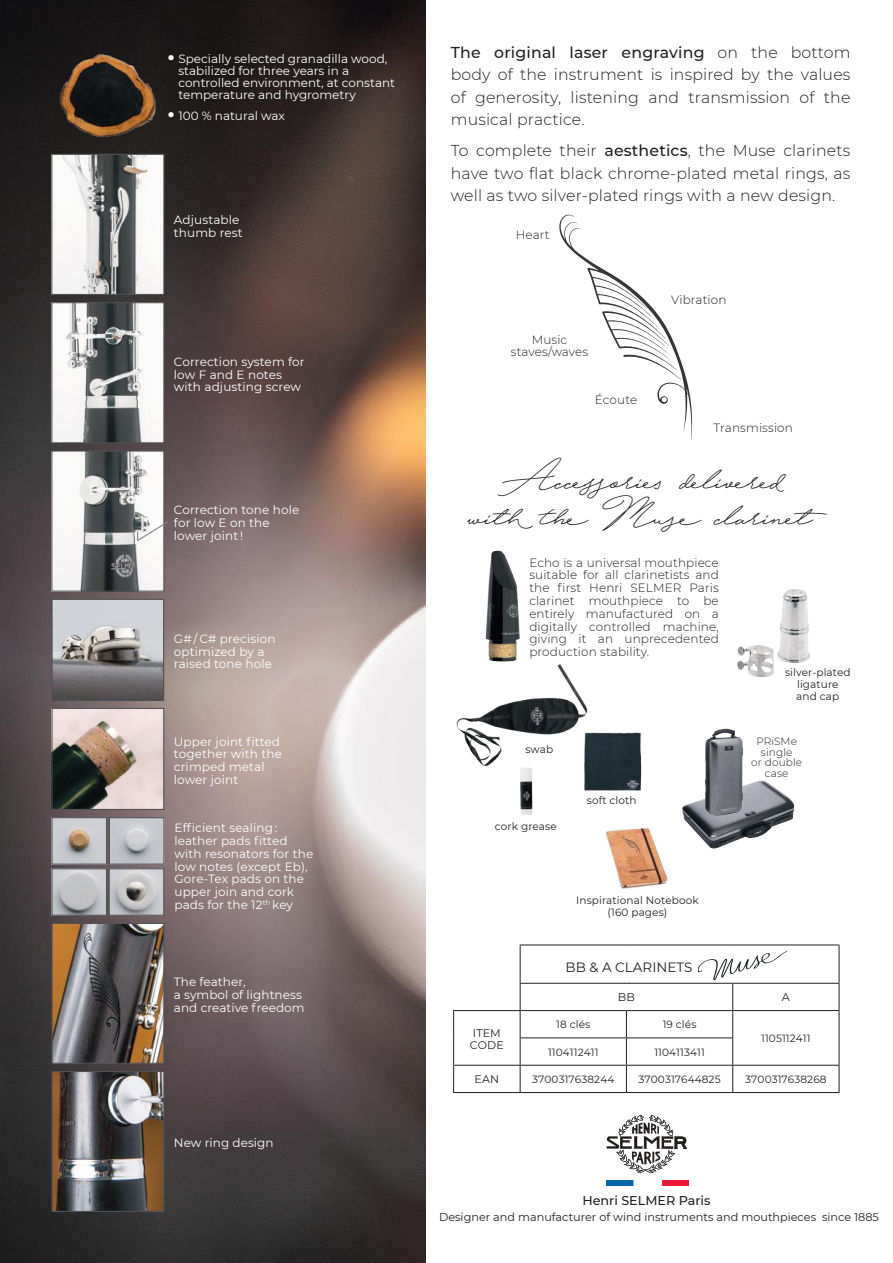
<style>
.page{position:relative;width:893px;height:1263px;background:#fff}
.page>*{position:absolute;margin:0;border:0;box-sizing:border-box;transform-origin:0 0}
.t1{font:30px/36px "Hijrnotes";letter-spacing:.01em;color:#241f1f;text-align:center}
.t2{font:300 15.75px/22.5px "Montserrat";letter-spacing:.01em;color:#241f1f;text-align:justify}
.t3{font:13.5px "Montserrat";color:#241f1f}
.t4{font:500 12.75px "Montserrat";color:#241f1f}
.t5{font:12px/12.8px "Montserrat";letter-spacing:.005em;color:#fff}
.t6{font:300 12px/12.8px "Montserrat";letter-spacing:.01em;color:#241f1f;text-align:center}
.t7{font:11.25px "Montserrat";color:#241f1f}
.t8{font:11.1px/12.5px "Montserrat";letter-spacing:.01em;color:#241f1f}
.t9{font:10.5px/12px "Montserrat";letter-spacing:.01em;color:#241f1f;text-align:center}
.t10{font:300 10.5px/10.5px "Montserrat";letter-spacing:.01em;color:#241f1f;text-align:center}
.s1{font-weight:500}
</style>
<div class="page">
<img style="left:0;top:0;width:425px;height:1263px">
<img style="left:53px;top:304px;width:109px;height:137px">
<div style="left:51px;top:302px;width:113px;height:141px;border:1px solid #515255"></div>
<img style="left:53px;top:452px;width:109px;height:138px">
<div style="left:51px;top:450px;width:113px;height:142px;border:1px solid #515255"></div>
<svg style="left:136px;top:520px;width:34px;height:22px"></svg>
<img style="left:53px;top:156px;width:109px;height:137px">
<div style="left:51px;top:154px;width:113px;height:141px;border:1px solid #515255"></div>
<img style="left:54px;top:925px;width:108px;height:137px">
<div style="left:52px;top:923px;width:112px;height:141px;border:1px solid #515255"></div>
<img style="left:53px;top:710px;width:109px;height:98px">
<div style="left:51px;top:708px;width:113px;height:102px;border:1px solid #515255"></div>
<img style="left:54px;top:1073px;width:108px;height:137px">
<div style="left:52px;top:1071px;width:112px;height:141px;border:1px solid #515255"></div>
<img style="left:54px;top:51px;width:107px;height:92px">
<img style="left:53px;top:819px;width:52px;height:44px">
<div style="left:51px;top:817px;width:56px;height:48px;border:1px solid #515255"></div>
<img style="left:111px;top:819px;width:52px;height:44px">
<div style="left:109px;top:817px;width:56px;height:48px;border:1px solid #515255"></div>
<img style="left:53px;top:870px;width:52px;height:44px">
<div style="left:51px;top:868px;width:56px;height:48px;border:1px solid #515255"></div>
<img style="left:111px;top:870px;width:51px;height:44px">
<div style="left:109px;top:868px;width:55px;height:48px;border:1px solid #515255"></div>
<svg style="left:559px;top:214px;width:133px;height:226px"></svg>
<svg style="left:606px;top:1114px;width:81px;height:59px"></svg>
<img style="left:607px;top:1180px;width:81px;height:5px">
<hr style="left:520px;top:944px;width:106px;height:1px;background:#241f1f">
<hr style="left:520px;top:945px;width:1px;height:38px;background:#241f1f">
<hr style="left:626px;top:944px;width:107px;height:1px;background:#241f1f">
<hr style="left:733px;top:944px;width:106px;height:1px;background:#241f1f">
<hr style="left:520px;top:983px;width:106px;height:1px;background:#241f1f">
<hr style="left:626px;top:983px;width:107px;height:1px;background:#241f1f">
<hr style="left:733px;top:983px;width:106px;height:1px;background:#241f1f">
<hr style="left:453px;top:1010px;width:67px;height:1px;background:#241f1f">
<hr style="left:520px;top:1010px;width:106px;height:1px;background:#241f1f">
<hr style="left:626px;top:1010px;width:107px;height:1px;background:#241f1f">
<hr style="left:733px;top:1010px;width:106px;height:1px;background:#241f1f">
<hr style="left:520px;top:1037px;width:106px;height:1px;background:#241f1f">
<hr style="left:626px;top:1037px;width:107px;height:1px;background:#241f1f">
<hr style="left:453px;top:1065px;width:67px;height:1px;background:#241f1f">
<svg style="left:453px;top:1011px;width:1px;height:81px"></svg>
<hr style="left:520px;top:1065px;width:106px;height:1px;background:#241f1f">
<svg style="left:520px;top:984px;width:1px;height:108px"></svg>
<hr style="left:626px;top:1065px;width:107px;height:1px;background:#241f1f">
<hr style="left:733px;top:1065px;width:106px;height:1px;background:#241f1f">
<hr style="left:453px;top:1092px;width:67px;height:1px;background:#241f1f">
<hr style="left:520px;top:1092px;width:106px;height:1px;background:#241f1f">
<hr style="left:626px;top:1092px;width:107px;height:1px;background:#241f1f">
<hr style="left:733px;top:1092px;width:106px;height:1px;background:#241f1f">
<hr style="left:839px;top:945px;width:1px;height:38px;background:#241f1f">
<svg style="left:626px;top:1011px;width:1px;height:81px"></svg>
<svg style="left:839px;top:984px;width:1px;height:108px"></svg>
<svg style="left:698px;top:951px;width:89px;height:141px"></svg>
<img style="left:54px;top:601px;width:108px;height:98px">
<div style="left:52px;top:599px;width:112px;height:102px;border:1px solid #515255"></div>
<img style="left:682px;top:780px;width:112px;height:69px">
<img style="left:693px;top:728px;width:62px;height:92px">
<img style="left:605px;top:827px;width:63px;height:62px">
<img style="left:485px;top:550px;width:35px;height:108px">
<img style="left:737px;top:645px;width:37px;height:32px">
<img style="left:765px;top:589px;width:45px;height:75px">
<img style="left:520px;top:777px;width:13px;height:38px">
<img style="left:456px;top:658px;width:132px;height:119px">
<img style="left:577px;top:721px;width:65px;height:70px">
<p class="t5" style="left:178px;top:52px;width:218px;line-height:12.3px;text-indent:-10px">● Specially selected granadilla wood, stabilized for three years in a controlled environment, at constant temperature and hygrometry</p>
<p class="t5" style="left:168px;top:109px;width:119px">● 100 % natural wax</p>
<p class="t5" style="left:174px;top:213px;width:70px">Adjustable thumb rest</p>
<p class="t5" style="left:174px;top:355px;width:132px">Correction system for low F and E notes with adjusting screw</p>
<p class="t5" style="left:174px;top:503px;width:127px">Correction tone hole for low E on the lower joint !</p>
<p class="t5" style="left:174px;top:632px;width:103px">G# / C# precision optimized by a raised tone hole</p>
<p class="t5" style="left:174px;top:734px;width:109px">Upper joint fitted together with the crimped metal lower joint</p>
<p class="t5" style="left:175px;top:821px;width:140px">Efficient sealing : leather pads fitted with resonators for the low notes (except Eb),<br>Gore-Tex pads on the upper join and cork pads for the 12<sup>th</sup> key</p>
<p class="t5" style="left:174px;top:975px;width:132px">The feather,<br>a symbol of lightness and creative freedom</p>
<p class="t5" style="left:174px;top:1136px;width:101px">New ring design</p>
<h2 class="t2" style="left:451px;top:40px;width:401px"><span class="s1">The original laser engraving</span> on the bottom body of the instrument is inspired by the values of generosity, listening and transmission of the musical practice.</h2>
<h2 class="t2" style="left:451px;top:139px;width:401px">To complete their <span class="s1">aesthetics</span>, the Muse clarinets have two flat black chrome-plated metal rings, as well as two silver-plated rings with a new design.</h2>
<p class="t6" style="left:516px;top:228px;width:35px">Heart</p>
<p class="t6" style="left:511px;top:334px;width:79px;line-height:12px">Music staves/waves</p>
<p class="t6" style="left:595px;top:393px;width:44px">Écoute</p>
<p class="t6" style="left:671px;top:293px;width:57px">Vibration</p>
<p class="t6" style="left:713px;top:421px;width:81px">Transmission</p>
<h1 class="t1" style="left:466px;top:472px;width:355px">Accessories delivered<br>with the Muse clarinet</h1>
<p class="t6" style="left:529px;top:556px;width:191px;text-align:justify">Echo is a universal mouthpiece suitable for all clarinetists and the first Henri SELMER Paris clarinet mouthpiece to be entirely manufactured on a digitally controlled machine, giving it an unprecedented production stability.</p>
<p class="t9" style="left:525px;top:743px;width:29px">swab</p>
<p class="t9" style="left:495px;top:820px;width:63px">cork grease</p>
<p class="t9" style="left:587px;top:794px;width:51px">soft cloth</p>
<p class="t9" style="left:576px;top:894px;width:124px">Inspirational Notebook (160 pages)</p>
<p class="t3" style="left:566px;top:958px;width:128px">BB &amp; A CLARINETS</p>
<p class="t9" style="left:785px;top:666px;width:67px">silver-plated ligature<br>and cap</p>
<p class="t10" style="left:751px;top:736px;width:52px">PRiSMe single<br>or double case</p>
<p class="t8" style="left:470px;top:1026px;width:36px">ITEM<br>CODE</p>
<p class="t7" style="left:618px;top:989px;width:18px">BB</p>
<p class="t7" style="left:782px;top:989px;width:10px">A</p>
<p class="t9" style="left:556px;top:1018px;width:36px">18 clés</p>
<p class="t9" style="left:663px;top:1018px;width:35px">19 clés</p>
<p class="t9" style="left:548px;top:1045px;width:52px">1104112411</p>
<p class="t9" style="left:654px;top:1045px;width:52px">1104113411</p>
<p class="t9" style="left:761px;top:1032px;width:51px">1105112411</p>
<p class="t8" style="left:475px;top:1072px;width:26px">EAN</p>
<p class="t9" style="left:532px;top:1073px;width:84px">3700317638244</p>
<p class="t9" style="left:639px;top:1073px;width:84px">3700317644825</p>
<p class="t9" style="left:745px;top:1073px;width:83px">3700317638268</p>
<p class="t4" style="left:582px;top:1191px;width:130px">Henri SELMER Paris</p>
<p class="t7" style="left:439px;top:1209px;width:441px">Designer and manufacturer of wind instruments and mouthpieces since 1885</p>
</div>
